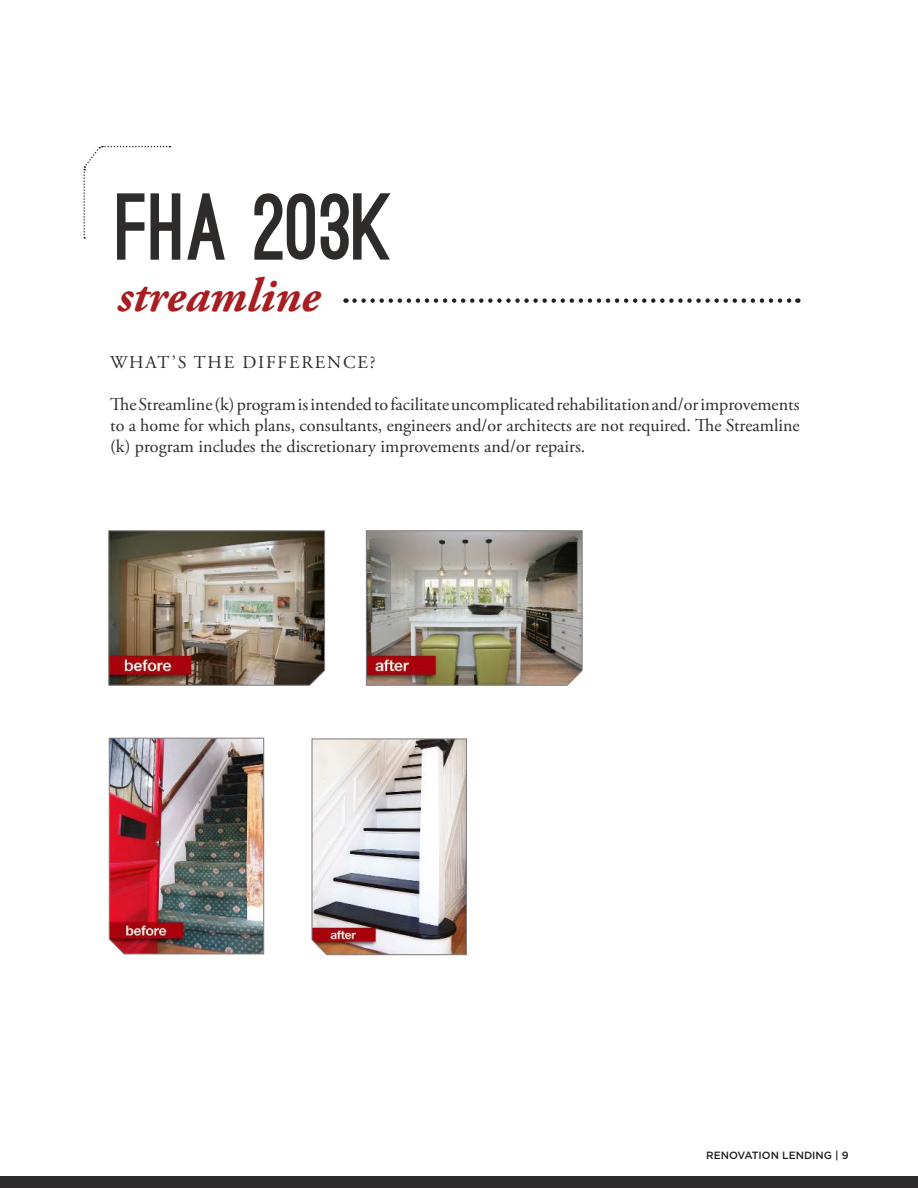
<style>
.page{position:relative;width:918px;height:1188px;background:#fff}
.page>*{position:absolute;margin:0;border:0;box-sizing:border-box;transform-origin:0 0}
.t1{font:900 90px "Ostrich Sans";color:#2e2b2b}
.t2{font:italic 700 48px "Adobe Garamond Pro";color:#a71d21}
.t3{font:18px/21px "Adobe Garamond Pro";color:#2c2a2a;text-align:justify}
.t4{font:18px "Adobe Garamond Pro";letter-spacing:.1em;color:#2c2a2a}
.t5{font:500 10.5px "Gotham";color:#221f1f}
</style>
<div class="page">
<svg style="left:83px;top:146px;width:87px;height:93px"></svg>
<svg style="left:355px;top:298px;width:443px;height:5px"></svg>
<img style="left:108px;top:530px;width:217px;height:156px">
<img style="left:366px;top:530px;width:217px;height:156px">
<img style="left:109px;top:737px;width:155px;height:218px">
<img style="left:311px;top:738px;width:156px;height:217px">
<div style="left:0;top:1177px;width:918px;height:11px;background:#2d2b2b"></div>
<h1 class="t1" style="left:117px;top:176px;width:278px">FHA 203k</h1>
<h2 class="t2" style="left:117px;top:276px;width:205px">streamline</h2>
<p class="t4" style="left:110px;top:355px;width:267px">WHAT’S THE DIFFERENCE?</p>
<p class="t3" style="left:110px;top:396px;width:691px">he Streamline (k) program is intended to facilitate uncomplicated rehabilitation and/or improvements to a home for which plans, consultants, engineers and/or architects are not required. he Streamline (k) program includes the discretionary improvements and/or repairs.</p>
<p class="t5" style="left:706px;top:1150px;width:144px">RENOVATION LENDING | 9</p>
</div>
